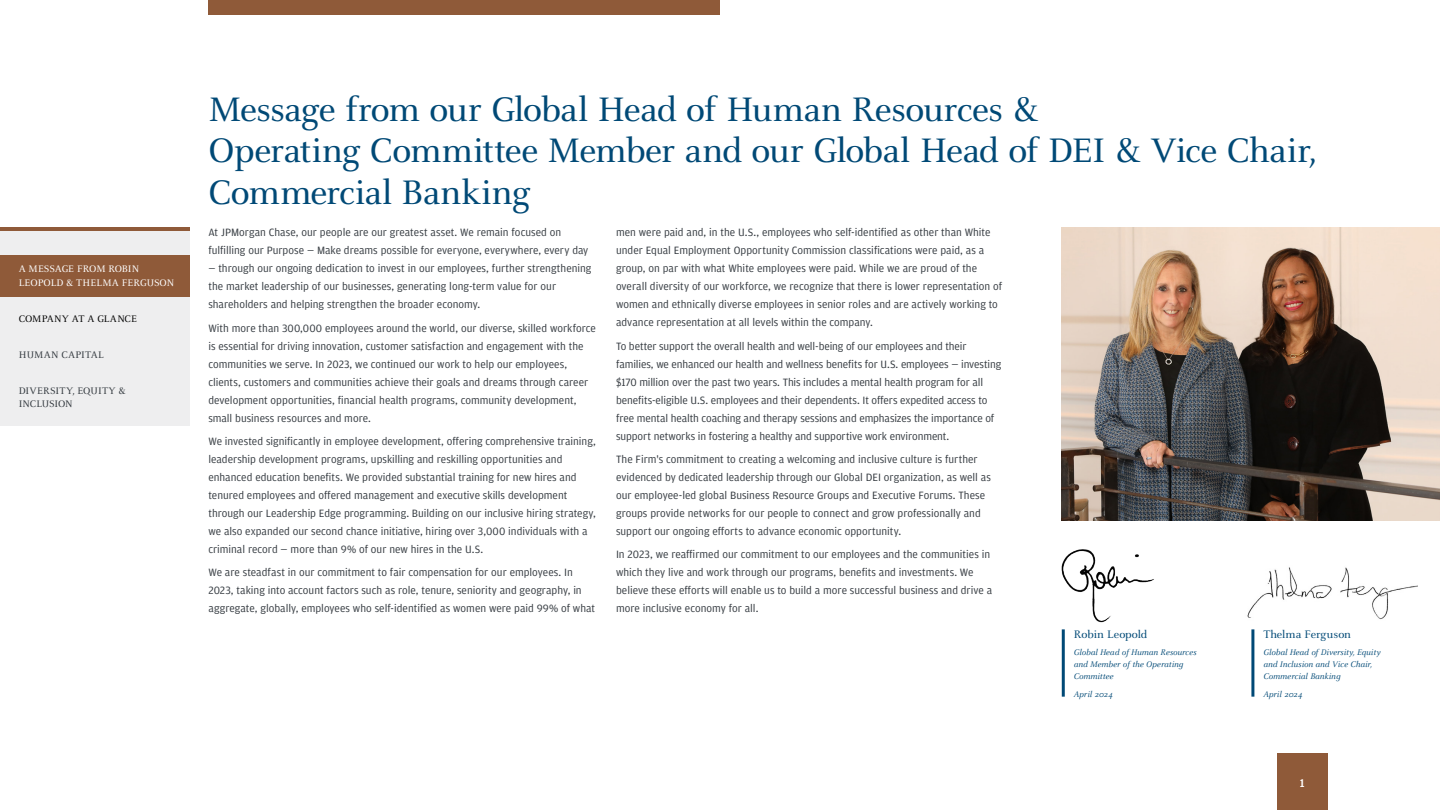
<style>
.page{position:relative;width:1440px;height:810px;background:#fff}
.page>*{position:absolute;margin:0;border:0;box-sizing:border-box;transform-origin:0 0}
.t1{font:37.5px/41.2px "Celeste OT";letter-spacing:-.02em;color:#004976}
.t2{font:12px "Celeste OT";letter-spacing:-.005em;color:#004976}
.t3{font:500 12px "Amplitude";color:#fff}
.t4{font:11.25px/18px "Amplitude";color:#32383e}
.t5{font:10.5px/13.5px "Celeste OT";letter-spacing:-.005em;color:#fff}
.t6{font:10.5px/13.5px "Celeste OT";letter-spacing:.01em;color:#32383e}
.t7{font:10.5px "Celeste OT";letter-spacing:.005em;color:#000}
.t8{font:italic 9px/12px "Celeste OT";color:#004976}
</style>
<div class="page">
<img style="left:1062px;top:227px;width:378px;height:293px">
<img style="left:1061px;top:549px;width:93px;height:74px">
<img style="left:1247px;top:567px;width:170px;height:53px">
<hr style="left:1062px;top:629px;width:3px;height:68px;background:#004976">
<hr style="left:1251px;top:629px;width:3px;height:68px;background:#004976">
<div style="left:0;top:227px;width:190px;height:199px;background:#eeeeef"></div>
<hr style="left:0;top:227px;width:190px;height:4px;background:#8f5a39">
<div style="left:1277px;top:754px;width:51px;height:56px;background:#8f5a39"></div>
<div style="left:208px;top:0;width:512px;height:15px;background:#8f5a39"></div>
<div style="left:0;top:255px;width:190px;height:41px;background:#8f5a39"></div>
<p class="t5" style="left:19px;top:262px;width:157px">A MESSAGE FROM ROBIN<br>LEOPOLD &amp; THELMA FERGUSON</p>
<p class="t7" style="left:19px;top:313px;width:120px">COMPANY AT A GLANCE</p>
<p class="t6" style="left:19px;top:348px;width:87px">HUMAN CAPITAL</p>
<p class="t6" style="left:19px;top:384px;width:108px">DIVERSITY, EQUITY &amp;<br>INCLUSION</p>
<h2 class="t1" style="left:208px;top:89px;width:1110px">Message from our Global Head of Human Resources &amp;<br>Operating Committee Member and our Global Head of DEI &amp; Vice Chair,<br>Commercial Banking</h2>
<p class="t4" style="left:208px;top:224px;width:381px">At JPMorgan Chase, our people are our greatest asset. We remain focused on fulfilling our Purpose — Make dreams possible for everyone, everywhere, every day</p>
<p class="t4" style="left:208px;top:260px;width:385px">— through our ongoing dedication to invest in our employees, further strengthening the market leadership of our businesses, generating long-term value for our shareholders and helping strengthen the broader economy.</p>
<p class="t4" style="left:208px;top:319px;width:389px">With more than 300,000 employees around the world, our diverse, skilled workforce is essential for driving innovation, customer satisfaction and engagement with the communities we serve. In 2023, we continued our work to help our employees, clients, customers and communities achieve their goals and dreams through career development opportunities, financial health programs, community development, small business resources and more.</p>
<p class="t4" style="left:208px;top:432px;width:389px">We invested significantly in employee development, offering comprehensive training, leadership development programs, upskilling and reskilling opportunities and enhanced education benefits. We provided substantial training for new hires and tenured employees and offered management and executive skills development through our Leadership Edge programming. Building on our inclusive hiring strategy, we also expanded our second chance initiative, hiring over 3,000 individuals with a criminal record — more than 9% of our new hires in the U.S.</p>
<p class="t4" style="left:208px;top:564px;width:388px">We are steadfast in our commitment to fair compensation for our employees. In<br>2023, taking into account factors such as role, tenure, seniority and geography, in aggregate, globally, employees who self-identified as women were paid 99% of what</p>
<p class="t4" style="left:616px;top:224px;width:388px">men were paid and, in the U.S., employees who self-identified as other than White under Equal Employment Opportunity Commission classifications were paid, as a group, on par with what White employees were paid. While we are proud of the overall diversity of our workforce, we recognize that there is lower representation of women and ethnically diverse employees in senior roles and are actively working to advance representation at all levels within the company.</p>
<p class="t4" style="left:616px;top:337px;width:387px">To better support the overall health and well-being of our employees and their families, we enhanced our health and wellness benefits for U.S. employees — investing $170 million over the past two years. This includes a mental health program for all benefits-eligible U.S. employees and their dependents. It offers expedited access to free mental health coaching and therapy sessions and emphasizes the importance of support networks in fostering a healthy and supportive work environment.</p>
<p class="t4" style="left:616px;top:450px;width:376px">The Firm's commitment to creating a welcoming and inclusive culture is further evidenced by dedicated leadership through our Global DEI organization, as well as our employee-led global Business Resource Groups and Executive Forums. These groups provide networks for our people to connect and grow professionally and support our ongoing efforts to advance economic opportunity.</p>
<p class="t4" style="left:616px;top:546px;width:378px">In 2023, we reaffirmed our commitment to our employees and the communities in which they live and work through our programs, benefits and investments. We believe these efforts will enable us to build a more successful business and drive a more inclusive economy for all.</p>
<p class="t2" style="left:1074px;top:628px;width:75px">Robin Leopold</p>
<p class="t8" style="left:1074px;top:646px;width:124px">Global Head of Human Resources and Member of the Operating<br>Committee</p>
<p class="t8" style="left:1074px;top:688px;width:40px">April 2024</p>
<p class="t2" style="left:1263px;top:628px;width:89px">Thelma Ferguson</p>
<p class="t8" style="left:1263px;top:646px;width:119px">Global Head of Diversity, Equity and Inclusion and Vice Chair,<br>Commercial Banking</p>
<p class="t8" style="left:1263px;top:688px;width:40px">April 2024</p>
<p class="t3" style="left:1300px;top:776px;width:6px">1</p>
</div>
